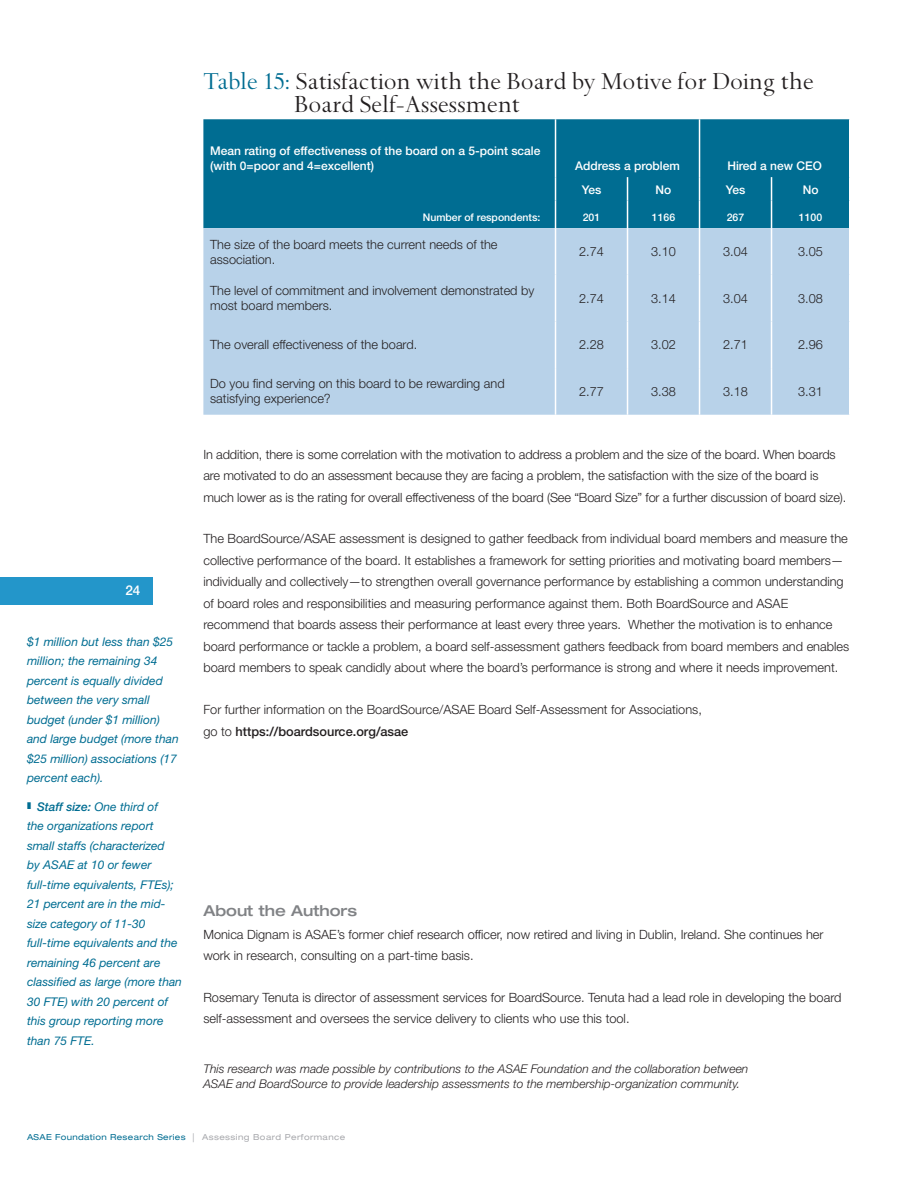
<style>
.page{position:relative;width:918px;height:1188px;background:#fff}
.page>*{position:absolute;margin:0;border:0;box-sizing:border-box;transform-origin:0 0}
.figure_title{font:27px "Spectrum MT Std";color:#231f20}
.sub_head_2{font:500 expanded 15px "Helvetica Neue LT Std";color:#808285}
.t1{font:500 13.5px "Helvetica Neue LT Std";color:#fff}
.body_copy{font:300 12.75px/21.5px "Helvetica Neue LT Std";color:#231f20}
.table_body{font:300 12.75px/15px "Helvetica Neue LT Std";color:#231f20}
.sidebar_body{font:italic 12px/19.5px "Helvetica Neue LT Std";color:#006d92}
.footnote{font:italic 300 12px/15px "Helvetica Neue LT Std";color:#231f20}
.table_head{font:500 12px/15px "Helvetica Neue LT Std";color:#fff}
.table_head_small{font:500 10.5px "Helvetica Neue LT Std";color:#fff}
.t2{font:expanded 8.25px "Helvetica Neue LT Std";letter-spacing:.04em;color:#006d92}
.s1{color:#006d92}
.s2{font-weight:500}
.s3{font-weight:300;font-size:12px;color:#a8a9ad}
.s4{color:#a8a9ad}
</style>
<div class="page">
<div style="left:0;top:577px;width:152px;height:28px;background:#2396ca"></div>
<div style="left:203px;top:119px;width:646px;height:109px;background:#006d92"></div>
<div style="left:203px;top:228px;width:646px;height:187px;background:#b8d2e9"></div>
<hr style="left:555px;top:119px;width:1px;height:58px;background:#fff">
<hr style="left:699px;top:119px;width:1px;height:58px;background:#fff">
<svg style="left:555px;top:177px;width:1px;height:51px"></svg>
<svg style="left:627px;top:177px;width:1px;height:51px"></svg>
<svg style="left:699px;top:177px;width:1px;height:51px"></svg>
<svg style="left:771px;top:177px;width:1px;height:51px"></svg>
<hr style="left:555px;top:228px;width:1px;height:47px;background:#fff">
<hr style="left:627px;top:228px;width:1px;height:47px;background:#fff">
<hr style="left:699px;top:228px;width:1px;height:47px;background:#fff">
<hr style="left:771px;top:228px;width:1px;height:47px;background:#fff">
<hr style="left:555px;top:275px;width:1px;height:46px;background:#fff">
<hr style="left:627px;top:275px;width:1px;height:46px;background:#fff">
<hr style="left:699px;top:275px;width:1px;height:46px;background:#fff">
<hr style="left:771px;top:275px;width:1px;height:46px;background:#fff">
<hr style="left:555px;top:321px;width:1px;height:47px;background:#fff">
<hr style="left:627px;top:321px;width:1px;height:47px;background:#fff">
<hr style="left:699px;top:321px;width:1px;height:47px;background:#fff">
<hr style="left:771px;top:321px;width:1px;height:47px;background:#fff">
<hr style="left:555px;top:368px;width:1px;height:47px;background:#fff">
<hr style="left:627px;top:368px;width:1px;height:47px;background:#fff">
<hr style="left:699px;top:368px;width:1px;height:47px;background:#fff">
<hr style="left:771px;top:368px;width:1px;height:47px;background:#fff">
<p class="figure_title" style="left:203px;top:67px;width:612px"><span class="s1">Table 15:</span> Satisfaction with the Board by Motive for Doing the</p>
<p class="figure_title" style="left:294px;top:90px;width:227px">Board Self-Assessment</p>
<p class="table_head" style="left:210px;top:143px;width:332px">Mean rating of effectiveness of the board on a 5-point scale (with 0=poor and 4=excellent)</p>
<p class="table_head" style="left:575px;top:158px;width:106px">Address a problem</p>
<p class="table_head" style="left:727px;top:158px;width:96px">Hired a new CEO</p>
<p class="table_head" style="left:582px;top:182px;width:21px">Yes</p>
<p class="table_head" style="left:656px;top:182px;width:17px">No</p>
<p class="table_head" style="left:726px;top:182px;width:21px">Yes</p>
<p class="table_head" style="left:803px;top:182px;width:17px">No</p>
<p class="t1" style="left:126px;top:582px;width:16px">24</p>
<p class="sidebar_body" style="left:27px;top:632px;width:153px">$1 million but less than $25 million; the remaining 34 percent is equally divided between the very small budget (under $1 million) and large budget (more than $25 million) associations (17 percent each).</p>
<p class="sidebar_body" style="left:27px;top:796px;width:156px;text-indent:10px"><span class="s2">Staff size:</span> One third of<br>the organizations report small staffs (characterized<br>by ASAE at 10 or fewer full-time equivalents, FTEs);<br>21 percent are in the mid&shy;size category of 11-30 full-time equivalents and the remaining 46 percent are classified as large (more than<br>30 FTE) with 20 percent of this group reporting more than 75 FTE.</p>
<p class="table_head_small" style="left:423px;top:211px;width:119px">Number of respondents:</p>
<p class="table_head_small" style="left:583px;top:211px;width:19px">201</p>
<p class="table_head_small" style="left:652px;top:211px;width:25px">1166</p>
<p class="table_head_small" style="left:727px;top:211px;width:19px">267</p>
<p class="table_head_small" style="left:799px;top:211px;width:25px">1100</p>
<p class="table_body" style="left:210px;top:236px;width:289px">The size of the board meets the current needs of the association.</p>
<p class="table_body" style="left:579px;top:244px;width:26px">2.74</p>
<p class="table_body" style="left:651px;top:244px;width:26px">3.10</p>
<p class="table_body" style="left:723px;top:244px;width:26px">3.04</p>
<p class="table_body" style="left:798px;top:244px;width:26px">3.05</p>
<p class="table_body" style="left:210px;top:283px;width:326px">The level of commitment and involvement demonstrated by most board members.</p>
<p class="table_body" style="left:579px;top:290px;width:26px">2.74</p>
<p class="table_body" style="left:651px;top:290px;width:26px">3.14</p>
<p class="table_body" style="left:723px;top:290px;width:26px">3.04</p>
<p class="table_body" style="left:798px;top:290px;width:26px">3.08</p>
<p class="table_body" style="left:210px;top:337px;width:209px">The overall effectiveness of the board.</p>
<p class="table_body" style="left:579px;top:337px;width:26px">2.28</p>
<p class="table_body" style="left:651px;top:337px;width:26px">3.02</p>
<p class="table_body" style="left:723px;top:337px;width:26px">2.71</p>
<p class="table_body" style="left:798px;top:337px;width:26px">2.96</p>
<p class="table_body" style="left:210px;top:376px;width:296px">Do you find serving on this board to be rewarding and satisfying experience?</p>
<p class="table_body" style="left:579px;top:384px;width:26px">2.77</p>
<p class="table_body" style="left:651px;top:384px;width:26px">3.38</p>
<p class="table_body" style="left:723px;top:384px;width:26px">3.18</p>
<p class="table_body" style="left:798px;top:384px;width:26px">3.31</p>
<p class="body_copy" style="left:203px;top:443px;width:645px">In addition, there is some correlation with the motivation to address a problem and the size of the board. When boards are motivated to do an assessment because they are facing a problem, the satisfaction with the size of the board is much lower as is the rating for overall effectiveness of the board (See “Board Size” for a further discussion of board size).</p>
<p class="body_copy" style="left:203px;top:528px;width:647px">The BoardSource/ASAE assessment is designed to gather feedback from individual board members and measure the collective performance of the board. It establishes a framework for setting priorities and motivating board members— individually and collectively—to strengthen overall governance performance by establishing a common understanding of board roles and responsibilities and measuring performance against them. Both BoardSource and ASAE recommend that boards assess their performance at least every three years. Whether the motivation is to enhance board performance or tackle a problem, a board self-assessment gathers feedback from board members and enables board members to speak candidly about where the board’s performance is strong and where it needs improvement.</p>
<p class="body_copy" style="left:203px;top:699px;width:500px">For further information on the BoardSource/ASAE Board Self-Assessment for Associations, go to <span class="s2">https://boardsource.org/asae</span></p>
<p class="sub_head_2" style="left:203px;top:901px;width:155px">About the Authors</p>
<p class="body_copy" style="left:203px;top:923px;width:622px">Monica Dignam is ASAE’s former chief research officer, now retired and living in Dublin, Ireland. She continues her work in research, consulting on a part-time basis.</p>
<p class="body_copy" style="left:203px;top:986px;width:640px">Rosemary Tenuta is director of assessment services for BoardSource. Tenuta had a lead role in developing the board self-assessment and oversees the service delivery to clients who use this tool.</p>
<p class="footnote" style="left:203px;top:1061px;width:547px">This research was made possible by contributions to the ASAE Foundation and the collaboration between<br>ASAE and BoardSource to provide leadership assessments to the membership-organization community.</p>
<p class="t2" style="left:27px;top:1132px;width:320px">ASAE Foundation Research Series <span class="s3">|</span> <span class="s4">Assessing Board Performance</span></p>
</div>
